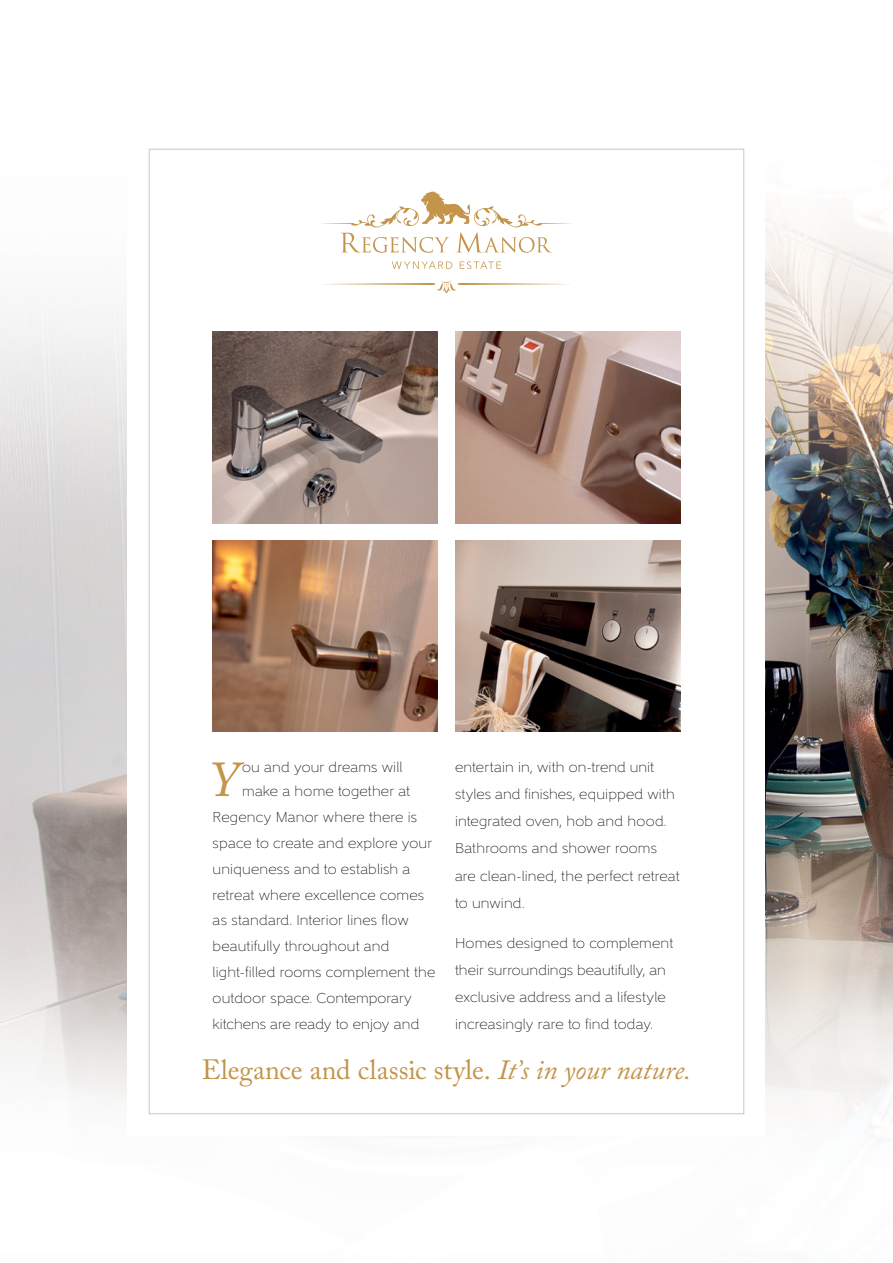
<style>
.page{position:relative;width:893px;height:1263px;background:#fff}
.page>*{position:absolute;margin:0;border:0;box-sizing:border-box;transform-origin:0 0}
.t1{font:italic 49.95px "Adobe Caslon Pro";color:#c3944a}
.t2{font:27.75px "Adobe Caslon Pro";letter-spacing:-.005em;color:#c3944a}
.t3{font:200 14.25px/26px "Gentleman 300";letter-spacing:.01em;color:#000}
.s1{font-style:italic}
</style>
<div class="page">
<img style="left:0;top:209px;width:893px;height:920px">
<div style="left:128px;top:128px;width:637px;height:1007px;background:#fff"></div>
<svg style="left:392px;top:261px;width:60px;height:8px"></svg>
<svg style="left:460px;top:261px;width:41px;height:8px"></svg>
<svg style="left:323px;top:280px;width:247px;height:13px"></svg>
<svg style="left:321px;top:192px;width:251px;height:61px"></svg>
<img style="left:455px;top:540px;width:225px;height:191px">
<img style="left:213px;top:540px;width:225px;height:191px">
<img style="left:455px;top:332px;width:225px;height:191px">
<img style="left:213px;top:332px;width:225px;height:191px">
<p class="t3" style="left:455px;top:753px;width:226px;line-height:27.2px">entertain in, with on-trend unit styles and finishes, equipped with integrated oven, hob and hood.<br>Bathrooms and shower rooms are clean-lined, the perfect retreat to unwind.</p>
<p class="t3" style="left:455px;top:929px;width:220px;line-height:27.2px">Homes designed to complement their surroundings beautifully, an exclusive address and a lifestyle increasingly rare to find today.</p>
<p class="t2" style="left:202px;top:1053px;width:491px">Elegance and classic style. <span class="s1">It’s in your nature.</span></p>
<p class="t1" style="left:210px;top:749px;width:28px">Y</p>
<p class="t3" style="left:242px;top:755px;width:169px;line-height:24px">ou and your dreams will make a home together at</p>
<p class="t3" style="left:213px;top:804px;width:224px">Regency Manor where there is space to create and explore your uniqueness and to establish a retreat where excellence comes as standard. Interior lines flow beautifully throughout and light-filled rooms complement the outdoor space. Contemporary kitchens are ready to enjoy and</p>
</div>
